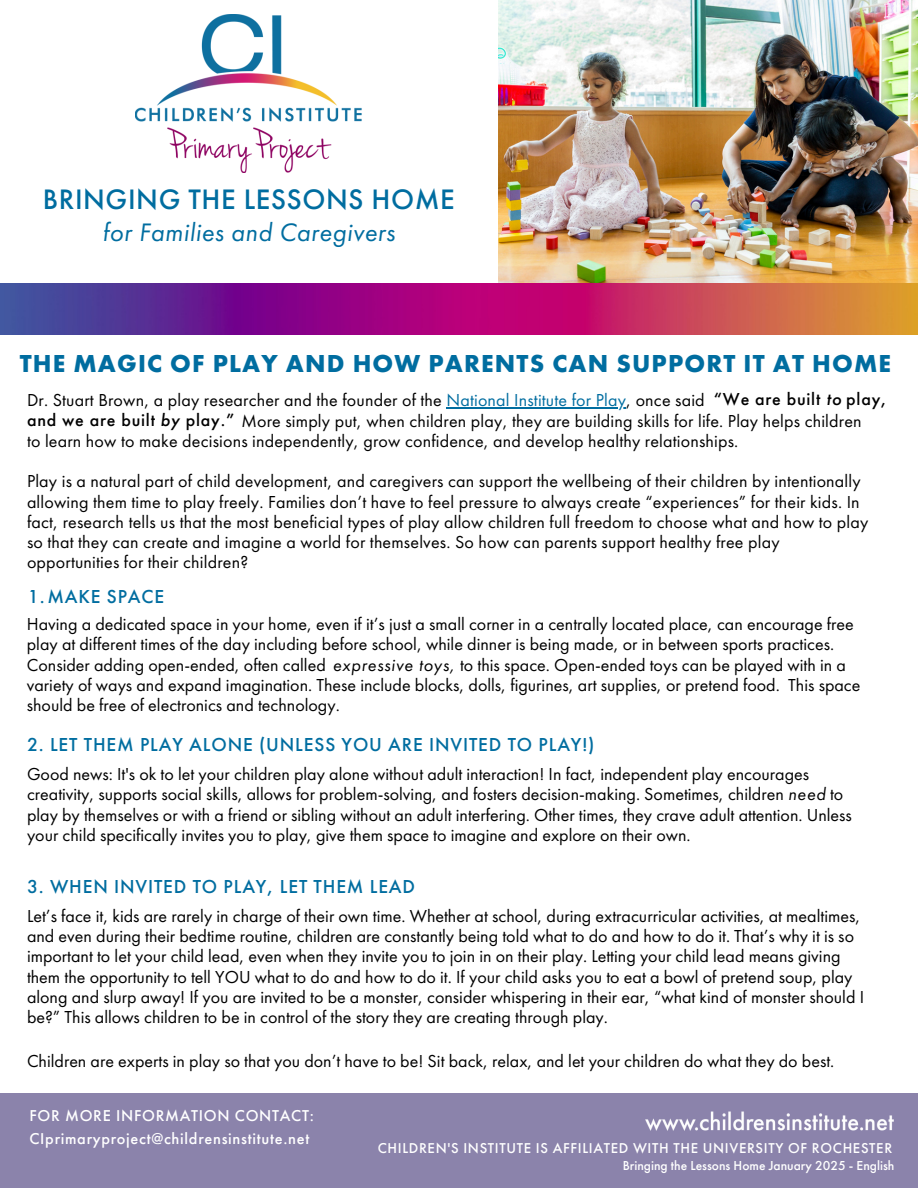
<style>
.page{position:relative;width:918px;height:1188px;background:#fff}
.page>*{position:absolute;margin:0;border:0;box-sizing:border-box;transform-origin:0 0}
.t1{font:500 29.25px "Futura PT";letter-spacing:.02em;color:#006da0}
.t2{font:italic 26.25px "Futura PT";letter-spacing:.02em;color:#006da0}
.t3{font:700 25.5px "Futura PT";letter-spacing:.045em;color:#006da0}
.t4{font:500 19.5px "Futura PT";letter-spacing:.045em;color:#006da0}
.t5{font:18px/20.2px "Futura PT";color:#000}
.t6{font:500 18px "Futura PT";letter-spacing:.045em;color:#000}
.t7{font:500 16.35px "Futura PT";letter-spacing:.045em;color:#fff}
.t8{font:500 14.85px "Futura PT";letter-spacing:.045em;color:#fff}
.t9{font:500 13.5px "Futura PT";color:#fff}
.s1{font-style:italic}
.s2{color:#006da0}
.s3{font-weight:500}
.s4{font-weight:500;font-style:italic}
</style>
<div class="page">
<div style="left:0;top:1094px;width:918px;height:94px;background:#8b83ab"></div>
<img style="left:645px;top:1111px;width:249px;height:20px">
<img style="left:499px;top:0;width:419px;height:284px">
<img style="left:135px;top:14px;width:227px;height:159px">
<img style="left:0;top:284px;width:918px;height:51px">
<hr style="left:446px;top:407px;width:180px;height:2px;background:#006da0">
<p class="t1" style="left:43px;top:180px;width:413px">BRINGING THE LESSONS HOME</p>
<h2 class="t2" style="left:103px;top:215px;width:294px">for Families and Caregivers</h2>
<h6 class="t3" style="left:20px;top:347px;width:873px">THE MAGIC OF PLAY AND HOW PARENTS CAN SUPPORT IT AT HOME</h6>
<h6 class="t6" style="left:714px;top:387px;width:175px">“We are built <span class="s1">to</span> play,</h6>
<h6 class="t5" style="left:27px;top:390px;width:679px">Dr. Stuart Brown, a play researcher and the founder of the <span class="s2">National Institute for Play</span>, once said</h6>
<h6 class="t5" style="left:27px;top:410px;width:836px"><span class="s3">and we are built</span> <span class="s4">by</span> <span class="s3">play.”</span> More simply put, when children play, they are building skills for life. Play helps children to learn how to make decisions independently, grow confidence, and develop healthy relationships.</h6>
<h6 class="t5" style="left:27px;top:471px;width:835px">Play is a natural part of child development, and caregivers can support the wellbeing of their children by intentionally</h6>
<h4 class="t5" style="left:27px;top:491px;width:843px">allowing them time to play freely. Families don’t have to feel pressure to always create “experiences” for their kids. In fact, research tells us that the most beneficial types of play allow children full freedom to choose what and how to play so that they can create and imagine a world for themselves. So how can parents support healthy free play opportunities for their children?</h4>
<p class="t4" style="left:28px;top:583px;width:138px">1.MAKE SPACE</p>
<h6 class="t5" style="left:27px;top:614px;width:835px">Having a dedicated space in your home, even if it’s just a small corner in a centrally located place, can encourage free play at different times of the day including before school, while dinner is being made, or in between sports practices.<br>Consider adding open-ended, often called <span class="s1">expressive toys,</span> to this space. Open-ended toys can be played with in a variety of ways and expand imagination. These include blocks, dolls, figurines, art supplies, or pretend food. This space should be free of electronics and technology.</h6>
<h6 class="t4" style="left:27px;top:732px;width:569px">2. LET THEM PLAY ALONE (UNLESS YOU ARE INVITED TO PLAY!)</h6>
<h6 class="t5" style="left:27px;top:764px;width:826px">Good news: It's ok to let your children play alone without adult interaction! In fact, independent play encourages creativity, supports social skills, allows for problem-solving, and fosters decision-making. Sometimes, children <span class="s1">need</span> to play by themselves or with a friend or sibling without an adult interfering. Other times, they crave adult attention. Unless your child specifically invites you to play, give them space to imagine and explore on their own.</h6>
<h5 class="t4" style="left:27px;top:874px;width:390px">3. WHEN INVITED TO PLAY, LET THEM LEAD</h5>
<h6 class="t5" style="left:27px;top:906px;width:839px">Let’s face it, kids are rarely in charge of their own time. Whether at school, during extracurricular activities, at mealtimes, and even during their bedtime routine, children are constantly being told what to do and how to do it. That’s why it is so important to let your child lead, even when they invite you to join in on their play. Letting your child lead means giving them the opportunity to tell YOU what to do and how to do it. If your child asks you to eat a bowl of pretend soup, play along and slurp away! If you are invited to be a monster, consider whispering in their ear, “what kind of monster should I be?” This allows children to be in control of the story they are creating through play.</h6>
<h5 class="t5" style="left:27px;top:1051px;width:809px">Children are experts in play so that you don’t have to be! Sit back, relax, and let your children do what they do best.</h5>
<p class="t7" style="left:29px;top:1105px;width:286px">FOR MORE INFORMATION CONTACT:</p>
<h1 class="t7" style="left:29px;top:1128px;width:281px">CIprimaryproject@childrensinstitute.net</h1>
<h3 class="t8" style="left:378px;top:1138px;width:516px">CHILDREN'S INSTITUTE IS AFFILIATED WITH THE UNIVERSITY OF ROCHESTER</h3>
<p class="t9" style="left:623px;top:1157px;width:273px">Bringing the Lessons Home January 2025 - English</p>
</div>
